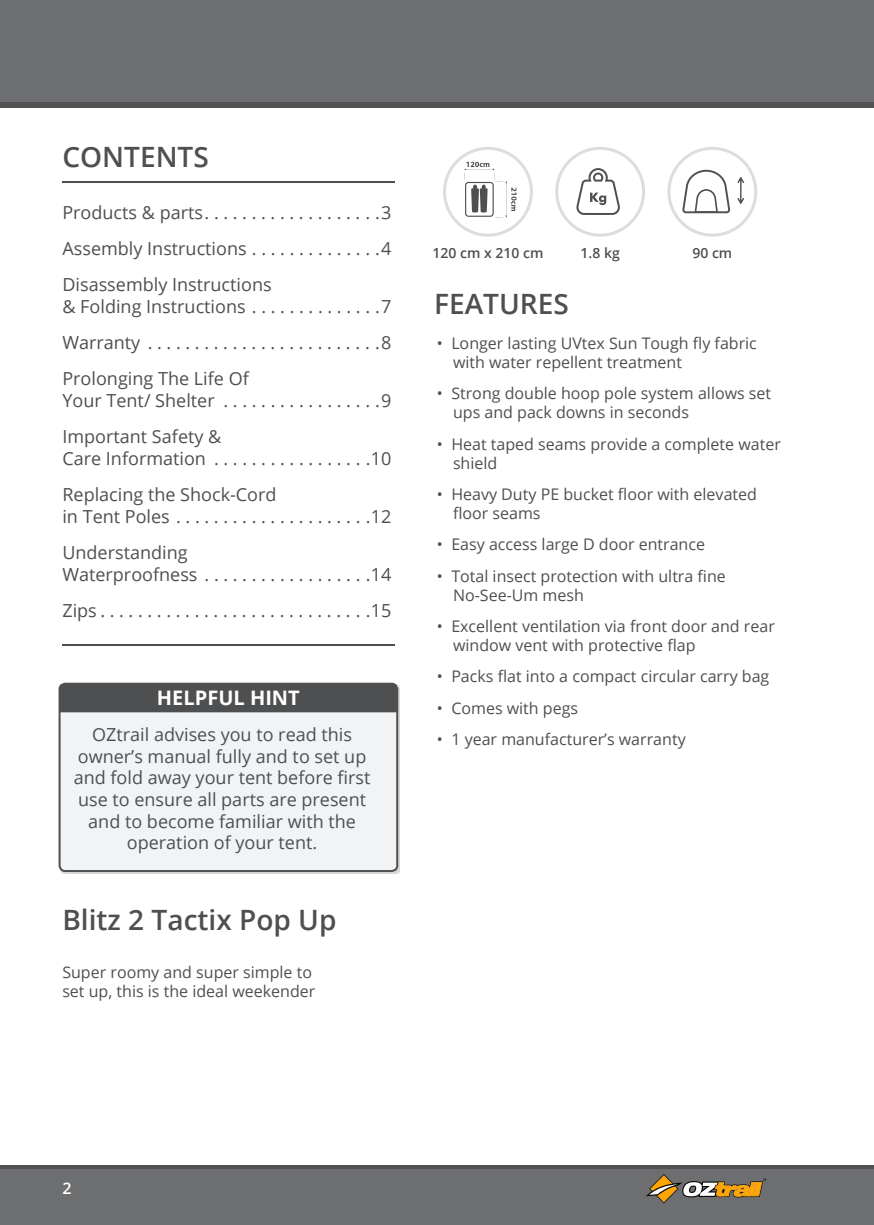
<style>
.page{position:relative;width:874px;height:1225px;background:#fff}
.page>*{position:absolute;margin:0;border:0;box-sizing:border-box;transform-origin:0 0}
.t1{font:600 28px "Open Sans";color:#4f4f51}
.t2{font:600 28px "Open Sans";color:#4e4f50}
.t3{font:700 20px "Open Sans";color:#fff}
.t4{font:18px/36px "Open Sans";color:#4e4f50}
.t5{font:16px/19.2px "Open Sans";color:#4f4f51}
.t6{font:600 16px "Open Sans";color:#fff}
.t7{font:600 14px "Open Sans";color:#4f4f51}
</style>
<div class="page">
<div style="left:0;top:1165px;width:873px;height:60px;background:#6d6e70"></div>
<hr style="left:0;top:1165px;width:873px;height:4px;background:#515153">
<div style="left:0;top:0;width:873px;height:108px;background:#6d6e70"></div>
<div style="left:0;top:102px;width:873px;height:6px;background:#515153"></div>
<svg style="left:646px;top:1174px;width:119px;height:29px"></svg>
<hr style="left:62px;top:181px;width:332px;height:2px;background:#4e4f50">
<hr style="left:62px;top:644px;width:332px;height:2px;background:#4e4f50">
<div style="left:59px;top:683px;width:338px;height:188px;background:#f2f3f4;border-radius:6px"></div>
<div style="left:58px;top:682px;width:340px;height:190px;border:2px solid #4e4f51;border-radius:6px"></div>
<div style="left:59px;top:683px;width:338px;height:29px;background:#4e4f50"></div>
<div style="left:555px;top:147px;width:89px;height:90px;border:3px solid #dcdddf;border-radius:50%"></div>
<svg style="left:576px;top:168px;width:44px;height:47px"></svg>
<div style="left:667px;top:147px;width:89px;height:90px;border:3px solid #dcdddf;border-radius:50%"></div>
<svg style="left:737px;top:177px;width:6px;height:27px"></svg>
<svg style="left:682px;top:170px;width:47px;height:43px"></svg>
<div style="left:443px;top:147px;width:89px;height:90px;border:3px solid #dcdddf;border-radius:50%"></div>
<svg style="left:464px;top:162px;width:52px;height:56px"></svg>
<h1 class="t2" style="left:62px;top:138px;width:148px">CONTENTS</h1>
<p class="t4" style="left:62px;top:194px;width:330px;text-align:justify">Products &amp; parts...................3<br>Assembly Instructions . . . . . . . . . . . . . .4<br>Disassembly Instructions</p>
<p class="t4" style="left:62px;top:288px;width:330px;text-align:justify">&amp; Folding Instructions . . . . . . . . . . . . . .7<br>Warranty .........................8<br>Prolonging The Life Of</p>
<p class="t4" style="left:62px;top:382px;width:330px">Your Tent/ Shelter .................9<br>Important Safety &amp;</p>
<p class="t4" style="left:62px;top:440px;width:330px">Care Information .................10<br>Replacing the Shock-Cord</p>
<p class="t4" style="left:62px;top:498px;width:330px">in Tent Poles.....................12<br>Understanding</p>
<p class="t4" style="left:62px;top:556px;width:330px">Waterproofness ..................14<br>Zips.............................15</p>
<p class="t3" style="left:157px;top:684px;width:144px">HELPFUL HINT</p>
<p class="t7" style="left:432px;top:243px;width:112px">120 cm x 210 cm</p>
<p class="t7" style="left:580px;top:243px;width:41px">1.8 kg</p>
<p class="t7" style="left:692px;top:243px;width:41px">90 cm</p>
<h1 class="t2" style="left:434px;top:285px;width:136px">FEATURES</h1>
<p class="t5" style="left:453px;top:333px;width:305px;text-indent:-16px">• Longer lasting UVtex Sun Tough fly fabric with water repellent treatment</p>
<p class="t5" style="left:453px;top:383px;width:319px;text-indent:-16px">• Strong double hoop pole system allows set ups and pack downs in seconds</p>
<p class="t5" style="left:453px;top:434px;width:329px;text-indent:-16px">• Heat taped seams provide a complete water shield</p>
<p class="t5" style="left:453px;top:484px;width:305px;text-indent:-16px">• Heavy Duty PE bucket floor with elevated floor seams</p>
<p class="t5" style="left:437px;top:534px;width:269px">• Easy access large D door entrance</p>
<p class="t5" style="left:453px;top:566px;width:274px;text-indent:-16px">• Total insect protection with ultra fine<br>No-See-Um mesh</p>
<p class="t5" style="left:453px;top:616px;width:323px;text-indent:-16px">• Excellent ventilation via front door and rear window vent with protective flap</p>
<p class="t5" style="left:437px;top:666px;width:334px">• Packs flat into a compact circular carry bag</p>
<p class="t5" style="left:437px;top:698px;width:143px">• Comes with pegs</p>
<p class="t4" style="left:92px;top:716px;width:261px">OZtrail advises you to read this</p>
<p class="t5" style="left:437px;top:729px;width:250px">• 1 year manufacturer’s warranty</p>
<p class="t4" style="left:74px;top:745px;width:298px;line-height:21.6px;text-align:center">owner’s manual fully and to set up and fold away your tent before first use to ensure all parts are present and to become familiar with the operation of your tent.</p>
<h1 class="t1" style="left:62px;top:900px;width:275px">Blitz 2 Tactix Pop Up</h1>
<p class="t5" style="left:62px;top:962px;width:254px">Super roomy and super simple to set up, this is the ideal weekender</p>
<p class="t6" style="left:62px;top:1177px;width:11px">2</p>
</div>
